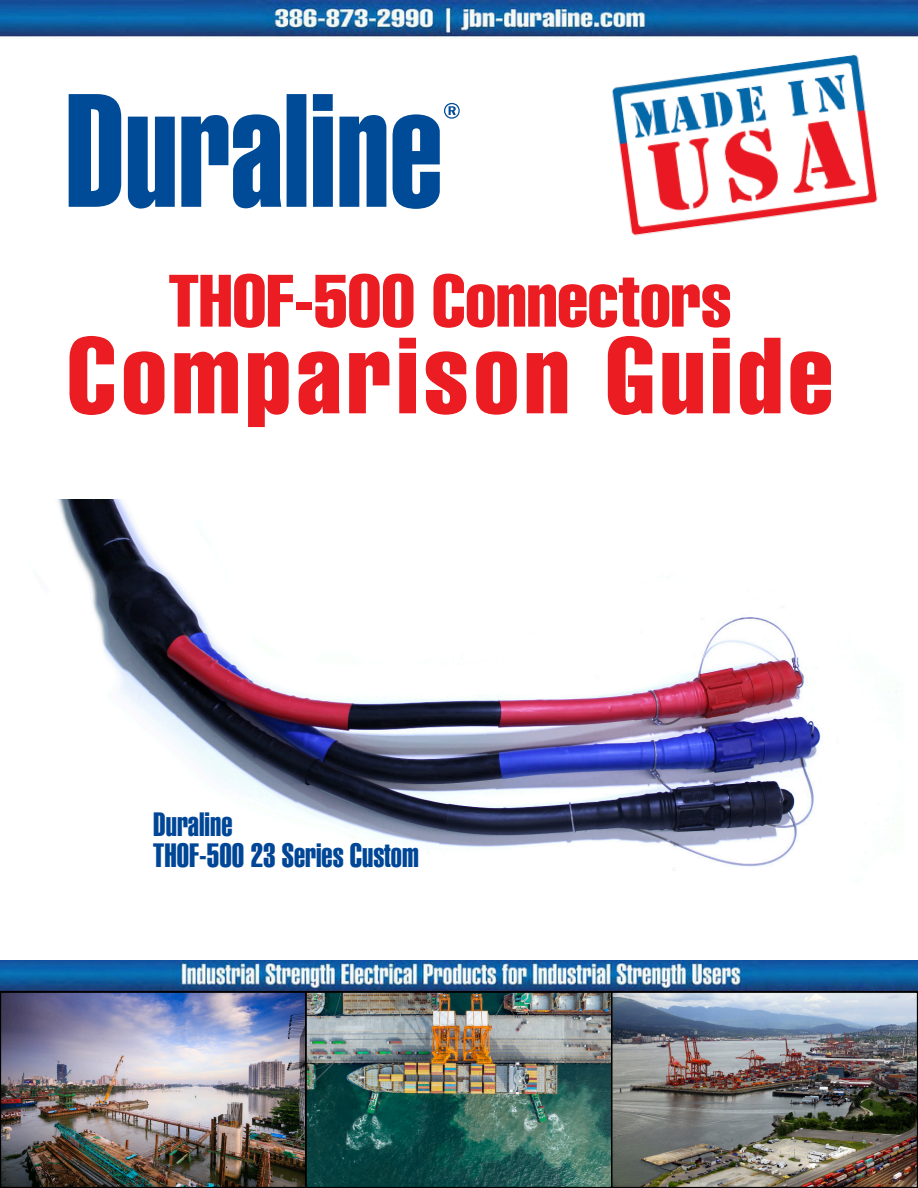
<style>
.page{position:relative;width:918px;height:1188px;background:#fff}
.page>*{position:absolute;margin:0;border:0;box-sizing:border-box;transform-origin:0 0}
.t1{font:105.75px "Geneva Cndn";letter-spacing:.055em;color:#eb1c22}
.t2{font:72.6px "Geneva Cndn";color:#eb1c22}
.t3{font:33px "Geneva Cmpr";color:#004697}
</style>
<div class="page">
<img style="left:0;top:0;width:918px;height:992px">
<div style="left:0;top:39px;width:918px;height:920px;background:#fff"></div>
<img style="left:69px;top:94px;width:391px;height:115px">
<img style="left:562px;top:11px;width:356px;height:225px">
<img style="left:0;top:992px;width:306px;height:195px">
<img style="left:306px;top:992px;width:305px;height:195px">
<img style="left:611px;top:992px;width:307px;height:195px">
<img style="left:57px;top:499px;width:781px;height:372px">
<p class="t2" style="left:169px;top:260px;width:564px">THOF-500 Connectors</p>
<p class="t1" style="left:67px;top:316px;width:767px">Comparison Guide</p>
<p class="t3" style="left:153px;top:806px;width:81px">Duraline</p>
<p class="t3" style="left:153px;top:836px;width:267px">THOF-500 23 Series Custom</p>
</div>
